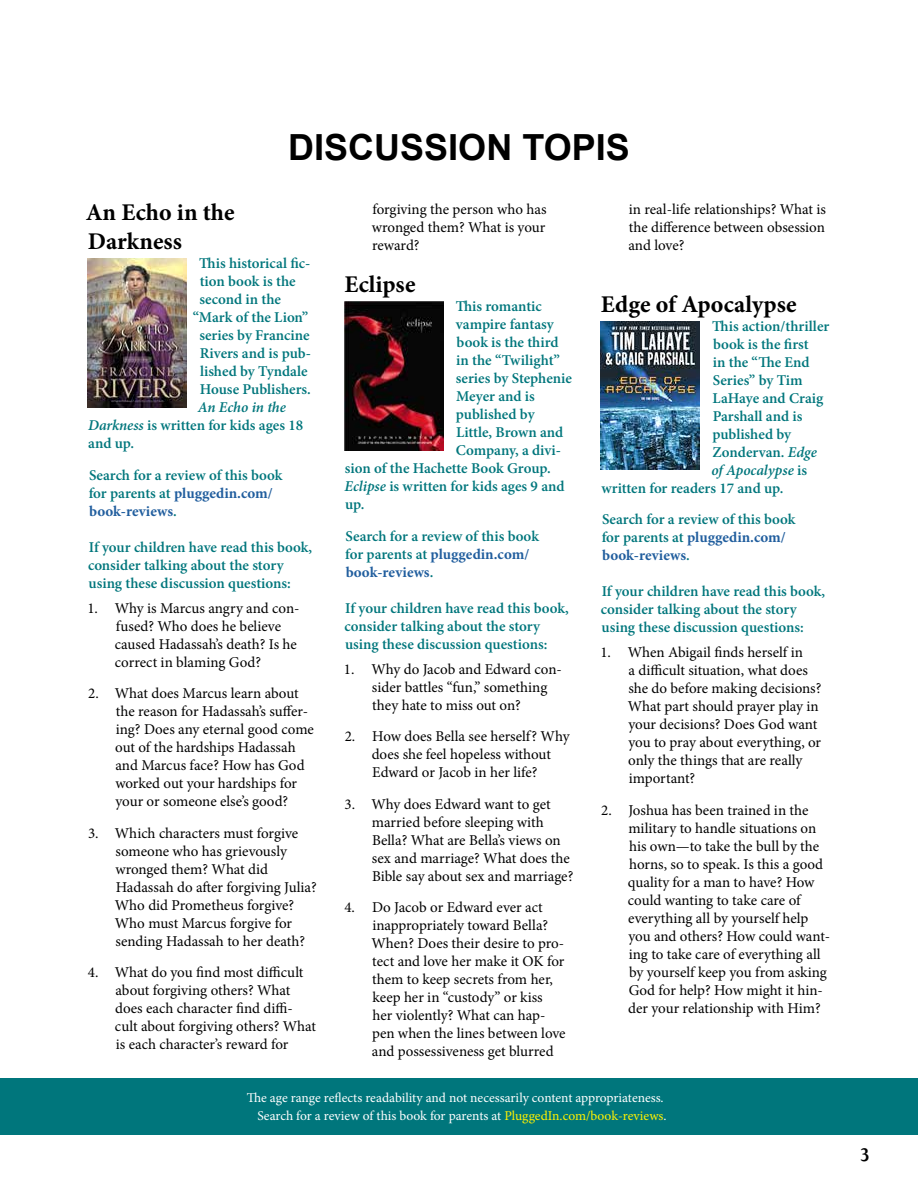
<style>
.page{position:relative;width:918px;height:1188px;background:#fff}
.page>*{position:absolute;margin:0;border:0;box-sizing:border-box;transform-origin:0 0}
.t1{font:700 36px "Arial";color:#000}
.t2{font:700 24px/28.8px "Minion Pro";color:#000}
.t3{font:700 20.25px "Atma Serif OT";color:#000}
.t4{font:15px/18px "Minion Pro";letter-spacing:-.005em;color:#000}
.t5{font:600 15px/18px "Minion Pro";color:#00767c}
.t6{font:italic 600 15px "Minion Pro";color:#00767c}
.t7{font:13.5px/18.3px "Minion Pro";letter-spacing:-.005em;color:#fff;text-align:right}
.s1{font-style:italic}
.s2{font-weight:700;color:#215e9e}
.s3{font-style:normal}
.s4{color:#fff200}
</style>
<div class="page">
<div style="left:0;top:1078px;width:918px;height:56px;background:#00767c"></div>
<img style="left:88px;top:259px;width:99px;height:149px">
<img style="left:344px;top:302px;width:99px;height:149px">
<img style="left:601px;top:322px;width:99px;height:148px">
<h1 class="t1" style="left:288px;top:124px;width:343px">DISCUSSION TOPIS</h1>
<h2 class="t2" style="left:86px;top:198px;width:150px">An Echo in the<br>Darkness</h2>
<p class="t5" style="left:199px;top:254px;width:113px">This historical fic-</p>
<p class="t5" style="left:200px;top:272px;width:97px">tion book is the</p>
<p class="t5" style="left:199px;top:290px;width:83px">second in the</p>
<p class="t5" style="left:193px;top:308px;width:117px">“Mark of the Lion”</p>
<p class="t5" style="left:199px;top:326px;width:112px">series by Francine</p>
<p class="t5" style="left:200px;top:344px;width:113px">Rivers and is pub-</p>
<p class="t5" style="left:200px;top:362px;width:109px">lished by Tyndale</p>
<p class="t5" style="left:200px;top:380px;width:113px">House Publishers.</p>
<p class="t5" style="left:88px;top:398px;width:217px;text-indent:110px"><span class="s1">An Echo in the<br>Darkness</span> is written for kids ages 18 and up.</p>
<p class="t5" style="left:89px;top:466px;width:195px">Search for a review of this book for parents at <span class="s2">pluggedin.com/ book-reviews</span>.</p>
<p class="t5" style="left:88px;top:538px;width:226px">If your children have read this book, consider talking about the story using these discussion questions:</p>
<p class="t4" style="left:115px;top:599px;width:186px;text-indent:-28px">1. Why is Marcus angry and con&shy;fused? Who does he believe caused Hadassah’s death? Is he correct in blaming God?</p>
<p class="t4" style="left:115px;top:684px;width:200px;text-indent:-27px">2. What does Marcus learn about the reason for Hadassah’s suffer&shy;ing? Does any eternal good come out of the hardships Hadassah and Marcus face? How has God worked out your hardships for your or someone else’s good?</p>
<p class="t4" style="left:115px;top:824px;width:203px;text-indent:-27px">3. Which characters must forgive someone who has grievously wronged them? What did<br>Hadassah do after forgiving Julia?<br>Who did Prometheus forgive?<br>Who must Marcus forgive for sending Hadassah to her death?</p>
<p class="t4" style="left:115px;top:963px;width:203px;text-indent:-27px">4. What do you find most difficult about forgiving others? What does each character find diffi&shy;cult about forgiving others? What is each character’s reward for</p>
<p class="t4" style="left:372px;top:200px;width:176px;text-align:justify">forgiving the person who has wronged them? What is your reward?</p>
<h2 class="t2" style="left:344px;top:270px;width:73px">Eclipse</h2>
<p class="t5" style="left:456px;top:297px;width:88px">This romantic</p>
<p class="t5" style="left:456px;top:315px;width:99px">vampire fantasy</p>
<p class="t5" style="left:457px;top:333px;width:103px">book is the third</p>
<p class="t5" style="left:456px;top:351px;width:105px">in the “Twilight”</p>
<p class="t5" style="left:456px;top:369px;width:118px">series by Stephenie</p>
<p class="t5" style="left:456px;top:387px;width:80px">Meyer and is</p>
<p class="t5" style="left:456px;top:405px;width:80px">published by</p>
<p class="t5" style="left:456px;top:423px;width:109px">Little, Brown and</p>
<p class="t5" style="left:456px;top:441px;width:107px">Company, a divi-</p>
<p class="t5" style="left:345px;top:459px;width:207px">sion of the Hachette Book Group.</p>
<p class="t5" style="left:345px;top:477px;width:221px"><span class="s1">Eclipse</span> is written for kids ages 9 and</p>
<p class="t5" style="left:345px;top:495px;width:21px">up.</p>
<p class="t5" style="left:345px;top:527px;width:195px">Search for a review of this book for parents at <span class="s2">pluggedin.com/ book-reviews</span>.</p>
<p class="t5" style="left:345px;top:599px;width:226px">If your children have read this book, consider talking about the story using these discussion questions:</p>
<p class="t4" style="left:372px;top:660px;width:191px;text-indent:-28px">1. Why do Jacob and Edward con&shy;sider battles “fun,” something they hate to miss out on?</p>
<p class="t4" style="left:345px;top:727px;width:226px;text-align:center">2. How does Bella see herself? Why does she feel hopeless without<br>Edward or Jacob in her life?</p>
<p class="t4" style="left:372px;top:795px;width:203px;text-indent:-27px">3. Why does Edward want to get married before sleeping with<br>Bella? What are Bella’s views on sex and marriage? What does the<br>Bible say about sex and marriage?</p>
<p class="t4" style="left:371px;top:898px;width:196px;text-indent:-27px">4. Do Jacob or Edward ever act inappropriately toward Bella?<br>When? Does their desire to pro&shy;tect and love her make it OK for them to keep secrets from her, keep her in “custody” or kiss<br>her violently? What can hap&shy;pen when the lines between love and possessiveness get blurred</p>
<p class="t4" style="left:628px;top:200px;width:199px;text-align:justify">in real-life relationships? What is the difference between obsession and love?</p>
<h2 class="t2" style="left:601px;top:289px;width:197px">Edge of Apocalypse</h2>
<p class="t5" style="left:712px;top:317px;width:119px">This action/thriller</p>
<p class="t5" style="left:713px;top:335px;width:97px">book is the first</p>
<p class="t5" style="left:713px;top:353px;width:98px">in the “The End</p>
<p class="t5" style="left:713px;top:371px;width:91px">Series” by Tim</p>
<p class="t5" style="left:713px;top:389px;width:112px">LaHaye and Craig</p>
<p class="t5" style="left:713px;top:407px;width:91px">Parshall and is</p>
<p class="t5" style="left:712px;top:425px;width:80px">published by</p>
<p class="t5" style="left:713px;top:443px;width:106px">Zondervan. <span class="s1">Edge</span></p>
<p class="t6" style="left:711px;top:460px;width:97px">of Apocalypse <span class="s3">is</span></p>
<p class="t5" style="left:601px;top:479px;width:184px">written for readers 17 and up.</p>
<p class="t5" style="left:602px;top:510px;width:195px">Search for a review of this book for parents at <span class="s2">pluggedin.com/ book-reviews</span>.</p>
<p class="t5" style="left:601px;top:582px;width:226px">If your children have read this book, consider talking about the story using these discussion questions:</p>
<p class="t4" style="left:628px;top:643px;width:195px;text-indent:-28px">1. When Abigail finds herself in<br>a difficult situation, what does she do before making decisions?<br>What part should prayer play in your decisions? Does God want you to pray about everything, or only the things that are really important?</p>
<p class="t4" style="left:628px;top:801px;width:204px;text-indent:-27px">2. Joshua has been trained in the military to handle situations on his own—to take the bull by the horns, so to speak. Is this a good quality for a man to have? How could wanting to take care of everything all by yourself help you and others? How could want&shy;ing to take care of everything all by yourself keep you from asking<br>God for help? How might it hin&shy;der your relationship with Him?</p>
<p class="t7" style="left:247px;top:1088px;width:420px">The age range reflects readability and not necessarily content appropriateness.<br>Search for a review of this book for parents at <span class="s4">PluggedIn.com/book-reviews</span>.</p>
<h3 class="t3" style="left:860px;top:1142px;width:12px">3</h3>
</div>
